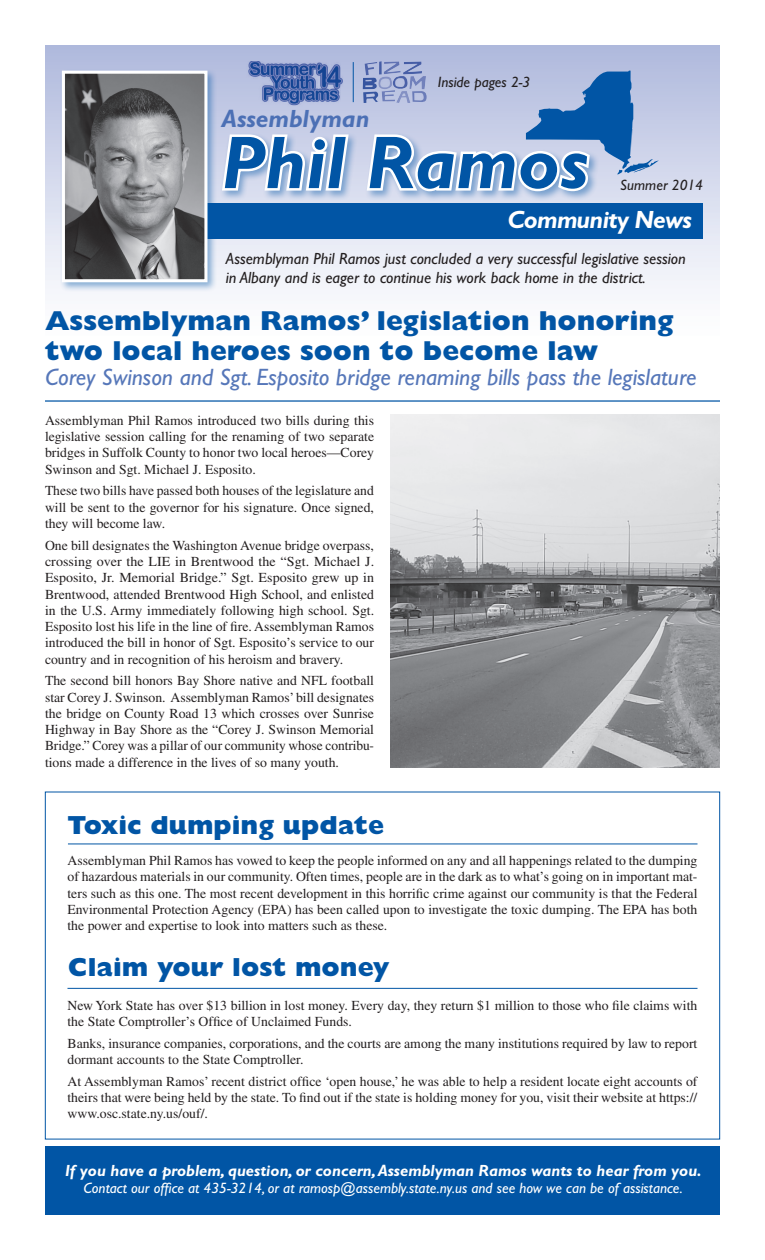
<style>
.page{position:relative;width:765px;height:1260px;background:#fff}
.page>*{position:absolute;margin:0;border:0;box-sizing:border-box;transform-origin:0 0}
.t1{font:italic 700 75px "Gill Sans";color:#0155a5}
.Headline_-_Jamie{font:800 27.5px/30px "Gill Sans";color:#0155a5}
.Headline_-_Jamie-2{font:800 26.25px "Gill Sans";color:#0155a5}
.t2{font:italic 700 25px "Gill Sans";letter-spacing:-.03em;color:#fff}
.t3{font:italic 700 25px "Gill Sans";color:#4c70b5}
.Headline_-_Jamie-3{font:italic 23.75px "Gill Sans";color:#5677b9}
.t4{font:italic 16.25px/18.8px "Gill Sans";color:#231f20}
.t5{font:italic 700 16.25px "Gill Sans";color:#fff}
.t6{font:italic 15px "Gill Sans";color:#fff}
.t7{font:italic 15px "Gill Sans";color:#231f20}
.Body_Text_-_Jamie{font:13.75px/16.2px "Times";color:#231f20;text-align:justify}
</style>
<div class="page">
<div style="left:45px;top:45px;width:675px;height:299px;background:linear-gradient(to bottom,#afb9dd,#fff)"></div>
<div style="left:220px;top:132px;width:380px;height:69px;background:#0155a5;opacity:.45"></div>
<svg style="left:219px;top:131px;width:132px;height:62px"></svg>
<div style="left:120px;top:203px;width:583px;height:36px;background:#0155a5"></div>
<img style="left:391px;top:414px;width:329px;height:353px">
<svg style="left:364px;top:71px;width:295px;height:124px;background:#a7bcdd"></svg>
<div style="left:59px;top:68px;width:159px;height:225px;background:#0155a5;opacity:.45"></div>
<img style="left:66px;top:75px;width:138px;height:203px">
<div style="left:62px;top:71px;width:146px;height:211px;border:3px solid #fff"></div>
<div style="left:45px;top:1147px;width:675px;height:68px;background:#0155a5"></div>
<hr style="left:45px;top:400px;width:675px;height:2px;background:#0155a5">
<img style="left:365px;top:62px;width:61px;height:27px">
<img style="left:245px;top:61px;width:105px;height:46px">
<hr style="left:68px;top:844px;width:630px;height:1px;background:#0155a5">
<hr style="left:68px;top:988px;width:630px;height:1px;background:#0155a5">
<hr style="left:353px;top:62px;width:1px;height:40px;background:#0155a5">
<p class="t7" style="left:438px;top:74px;width:94px">Inside pages 2-3</p>
<p class="t3" style="left:221px;top:104px;width:150px">Assemblyman</p>
<p class="t1" style="left:221px;top:119px;width:368px">Phil Ramos</p>
<p class="t7" style="left:620px;top:176px;width:84px">Summer 2014</p>
<p class="t2" style="left:507px;top:205px;width:186px">Community News</p>
<p class="t4" style="left:226px;top:249px;width:461px">Assemblyman Phil Ramos just concluded a very successful legislative session in Albany and is eager to continue his work back home in the district.</p>
<p class="Headline_-_Jamie" style="left:45px;top:306px;width:630px">Assemblyman Ramos’ legislation honoring two local heroes soon to become law</p>
<p class="Headline_-_Jamie-3" style="left:45px;top:364px;width:653px">Corey Swinson and Sgt. Esposito bridge renaming bills pass the legislature</p>
<p class="Body_Text_-_Jamie" style="left:45px;top:412px;width:331px">Assemblyman Phil Ramos introduced two bills during this legislative session calling for the renaming of two separate bridges in Suffolk County to honor two local heroes—Corey Swinson and Sgt. Michael J. Esposito.</p>
<p class="Body_Text_-_Jamie" style="left:45px;top:483px;width:331px">These two bills have passed both houses of the legislature and will be sent to the governor for his signature. Once signed, they will become law.</p>
<p class="Body_Text_-_Jamie" style="left:45px;top:537px;width:331px">One bill designates the Washington Avenue bridge overpass, crossing over the LIE in Brentwood the “Sgt. Michael J.<br>Esposito, Jr. Memorial Bridge.” Sgt. Esposito grew up in Brentwood, attended Brentwood High School, and enlisted in the U.S. Army immediately following high school. Sgt.<br>Esposito lost his life in the line of fire. Assemblyman Ramos introduced the bill in honor of Sgt. Esposito’s service to our country and in recognition of his heroism and bravery.</p>
<p class="Body_Text_-_Jamie" style="left:45px;top:673px;width:331px">The second bill honors Bay Shore native and NFL football star Corey J. Swinson. Assemblyman Ramos’ bill designates the bridge on County Road 13 which crosses over Sunrise Highway in Bay Shore as the “Corey J. Swinson Memorial Bridge.” Corey was a pillar of our community whose contribu&shy;tions made a difference in the lives of so many youth.</p>
<p class="Headline_-_Jamie-2" style="left:67px;top:810px;width:318px">Toxic dumping update</p>
<p class="Body_Text_-_Jamie" style="left:68px;top:852px;width:632px">Assemblyman Phil Ramos has vowed to keep the people informed on any and all happenings related to the dumping of hazardous materials in our community. Often times, people are in the dark as to what’s going on in important mat&shy;ters such as this one. The most recent development in this horrific crime against our community is that the Federal Environmental Protection Agency (EPA) has been called upon to investigate the toxic dumping. The EPA has both the power and expertise to look into matters such as these.</p>
<p class="Headline_-_Jamie-2" style="left:68px;top:952px;width:323px">Claim your lost money</p>
<p class="Body_Text_-_Jamie" style="left:68px;top:997px;width:631px">New York State has over $13 billion in lost money. Every day, they return $1 million to those who file claims with the State Comptroller’s Office of Unclaimed Funds.</p>
<p class="Body_Text_-_Jamie" style="left:68px;top:1035px;width:631px">Banks, insurance companies, corporations, and the courts are among the many institutions required by law to report dormant accounts to the State Comptroller.</p>
<p class="Body_Text_-_Jamie" style="left:68px;top:1073px;width:632px">At Assemblyman Ramos’ recent district office ‘open house,’ he was able to help a resident locate eight accounts of theirs that were being held by the state. To find out if the state is holding money for you, visit their website at https:// www.osc.state.ny.us/ouf/.</p>
<p class="t5" style="left:65px;top:1161px;width:638px">If you have a problem, question, or concern, Assemblyman Ramos wants to hear from you.</p>
<p class="t6" style="left:84px;top:1180px;width:601px">Contact our office at 435-3214, or at ramosp@assembly.state.ny.us and see how we can be of assistance.</p>
</div>
